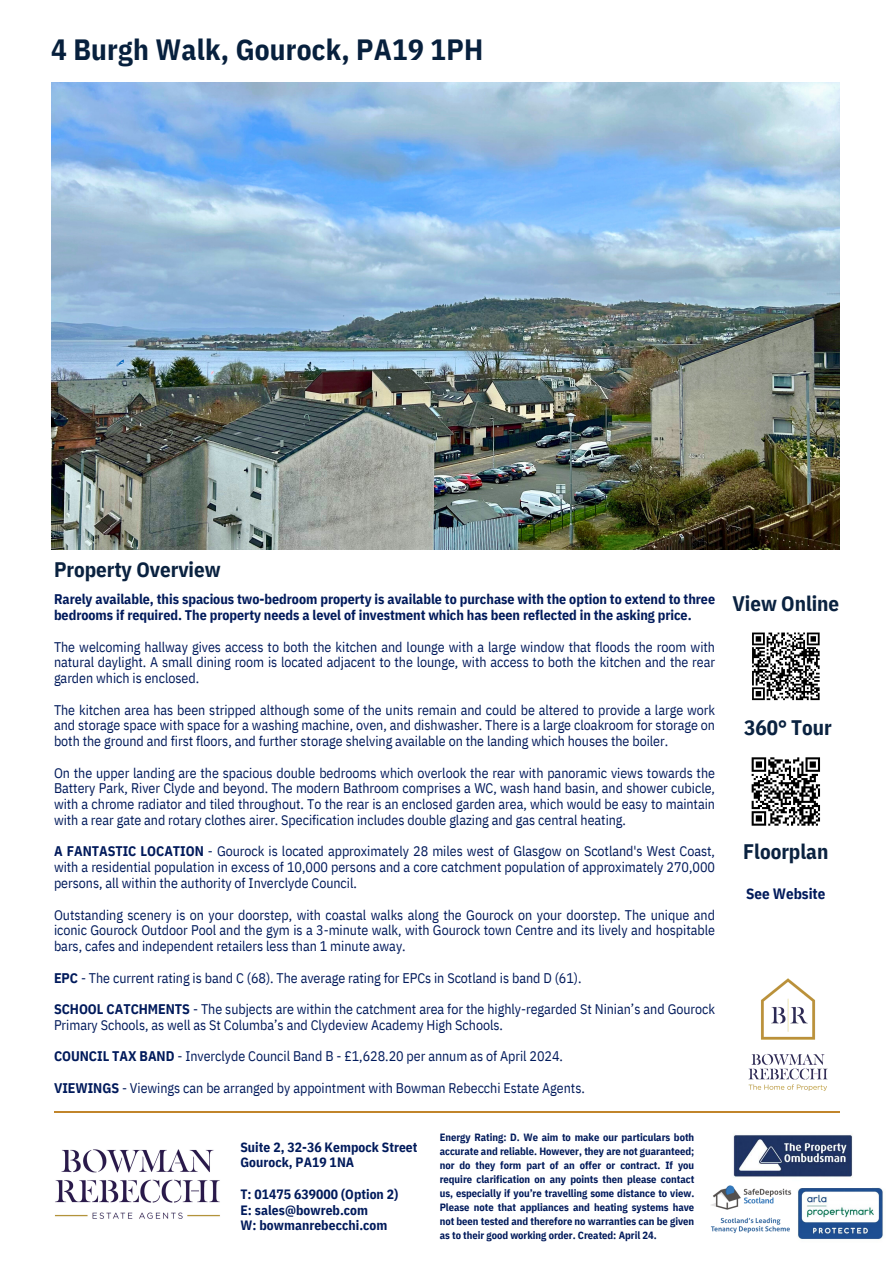
<style>
.page{position:relative;width:894px;height:1264px;background:#fff}
.page>*{position:absolute;margin:0;border:0;box-sizing:border-box;transform-origin:0 0}
.t1{font:700 29.25px "IBM Plex Sans Cond";letter-spacing:.005em;color:#07203d}
.t2{font:700 21px "IBM Plex Sans Cond";color:#0a2240}
.t3{font:700 15px "IBM Plex Sans Cond";color:#001a5b}
.t4{font:13.95px/15.8px "IBM Plex Sans Cond";color:#001a5b;text-align:justify}
.t5{font:700 13.95px/15.8px "IBM Plex Sans Cond";color:#001a5b}
.t6{font:700 13.5px/15.8px "IBM Plex Sans Cond";letter-spacing:.005em;color:#001a5b}
.t7{font:700 10.5px/14px "IBM Plex Sans Cond";color:#001a5b;text-align:justify}
.s1{font-weight:700}
</style>
<div class="page">
<hr style="left:54px;top:1111px;width:785px;height:1px;background:#c1852b">
<img style="left:55px;top:1149px;width:165px;height:70px">
<img style="left:748px;top:978px;width:80px;height:113px">
<img style="left:798px;top:1188px;width:85px;height:51px">
<img style="left:733px;top:1135px;width:120px;height:43px">
<img style="left:711px;top:1185px;width:80px;height:48px">
<img style="left:51px;top:82px;width:788px;height:467px">
<svg style="left:752px;top:632px;width:68px;height:69px"></svg>
<svg style="left:751px;top:757px;width:69px;height:69px"></svg>
<p class="t1" style="left:51px;top:30px;width:434px">4 Burgh Walk, Gourock, PA19 1PH</p>
<p class="t2" style="left:54px;top:556px;width:168px">Property Overview</p>
<h4 class="t5" style="left:54px;top:591px;width:662px">Rarely available, this spacious two-bedroom property is available to purchase with the option to extend to three bedrooms if required. The property needs a level of investment which has been reflected in the asking price.</h4>
<h4 class="t4" style="left:54px;top:638px;width:662px">The welcoming hallway gives access to both the kitchen and lounge with a large window that floods the room with natural daylight. A small dining room is located adjacent to the lounge, with access to both the kitchen and the rear garden which is enclosed.</h4>
<h4 class="t4" style="left:54px;top:701px;width:662px">The kitchen area has been stripped although some of the units remain and could be altered to provide a large work and storage space with space for a washing machine, oven, and dishwasher. There is a large cloakroom for storage on both the ground and first floors, and further storage shelving available on the landing which houses the boiler.</h4>
<h4 class="t4" style="left:54px;top:764px;width:662px">On the upper landing are the spacious double bedrooms which overlook the rear with panoramic views towards the Battery Park, River Clyde and beyond. The modern Bathroom comprises a WC, wash hand basin, and shower cubicle, with a chrome radiator and tiled throughout. To the rear is an enclosed garden area, which would be easy to maintain with a rear gate and rotary clothes airer. Specification includes double glazing and gas central heating.</h4>
<h4 class="t4" style="left:54px;top:843px;width:662px"><span class="s1">A FANTASTIC LOCATION</span> - Gourock is located approximately 28 miles west of Glasgow on Scotland's West Coast, with a residential population in excess of 10,000 persons and a core catchment population of approximately 270,000 persons, all within the authority of Inverclyde Council.</h4>
<h4 class="t4" style="left:54px;top:906px;width:662px">Outstanding scenery is on your doorstep, with coastal walks along the Gourock on your doorstep. The unique and iconic Gourock Outdoor Pool and the gym is a 3-minute walk, with Gourock town Centre and its lively and hospitable bars, cafes and independent retailers less than 1 minute away.</h4>
<h4 class="t4" style="left:54px;top:969px;width:529px"><span class="s1">EPC</span> - The current rating is band C (68). The average rating for EPCs in Scotland is band D (61).</h4>
<h2 class="t4" style="left:54px;top:1000px;width:662px"><span class="s1">SCHOOL CATCHMENTS</span> - The subjects are within the catchment area for the highly-regarded St Ninian’s and Gourock<br>Primary Schools, as well as St Columba’s and Clydeview Academy High Schools.</h2>
<p class="t4" style="left:54px;top:1048px;width:510px"><span class="s1">COUNCIL TAX BAND</span> - Inverclyde Council Band B - £1,628.20 per annum as of April 2024.</p>
<h2 class="t4" style="left:54px;top:1079px;width:532px"><span class="s1">VIEWINGS</span> - Viewings can be arranged by appointment with Bowman Rebecchi Estate Agents.</h2>
<h5 class="t6" style="left:240px;top:1138px;width:178px">Suite 2, 32-36 Kempock Street<br>Gourock, PA19 1NA</h5>
<h5 class="t6" style="left:240px;top:1185px;width:159px">T: 01475 639000 (Option 2)<br>E: sales@bowreb.com<br>W: bowmanrebecchi.com</h5>
<p class="t7" style="left:439px;top:1130px;width:256px">Energy Rating: D. We aim to make our particulars both accurate and reliable. However, they are not guaranteed; nor do they form part of an offer or contract. If you require clarification on any points then please contact us, especially if you’re travelling some distance to view.<br>Please note that appliances and heating systems have not been tested and therefore no warranties can be given as to their good working order. Created: April 24.</p>
<h3 class="t2" style="left:732px;top:589px;width:108px">View Online</h3>
<h2 class="t2" style="left:744px;top:713px;width:89px">360° Tour</h2>
<p class="t2" style="left:743px;top:837px;width:87px">Floorplan</p>
<p class="t3" style="left:746px;top:883px;width:81px">See Website</p>
</div>
